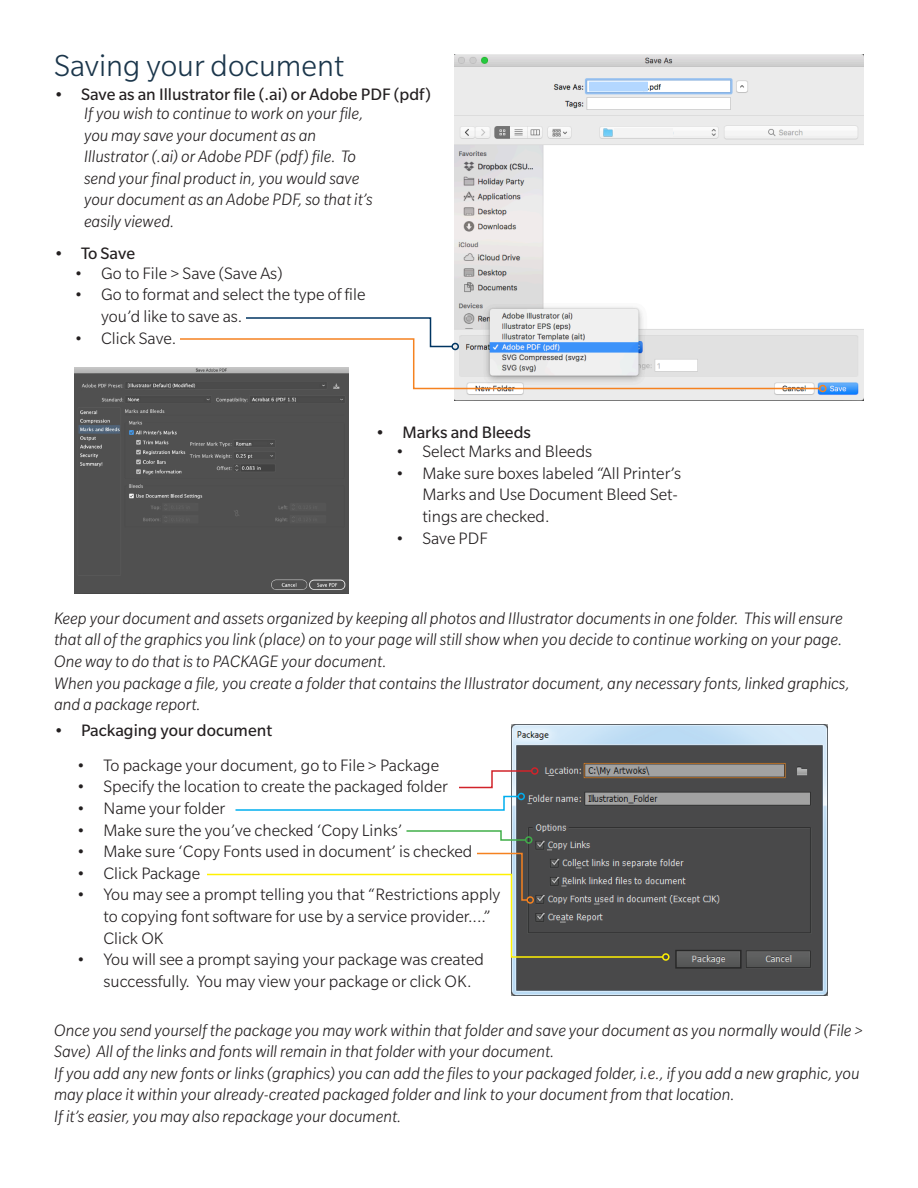
<style>
.page{position:relative;width:918px;height:1188px;background:#fff}
.page>*{position:absolute;margin:0;border:0;box-sizing:border-box;transform-origin:0 0}
.t1{font:300 33px "Slate Pro";color:#1b364b}
.t2{font:italic 300 18px/21.6px "Slate Pro";color:#231f20}
.t3{font:300 18px/21.6px "Slate Pro";color:#231f20}
.t4{font:18px "Slate Pro";color:#231f20}
</style>
<div class="page">
<img style="left:512px;top:724px;width:316px;height:271px">
<svg style="left:459px;top:770px;width:74px;height:19px"></svg>
<div style="left:531px;top:767px;width:7px;height:8px;border:2px solid #d1232a;border-radius:50%"></div>
<svg style="left:235px;top:795px;width:285px;height:17px"></svg>
<div style="left:518px;top:793px;width:7px;height:7px;border:2px solid #00aeef;border-radius:50%"></div>
<svg style="left:406px;top:830px;width:121px;height:12px"></svg>
<div style="left:525px;top:836px;width:7px;height:8px;border:2px solid #40ae49;border-radius:50%"></div>
<svg style="left:207px;top:852px;width:457px;height:106px"></svg>
<div style="left:662px;top:953px;width:8px;height:8px;border:2px solid #fff101;border-radius:50%"></div>
<img style="left:454px;top:54px;width:410px;height:347px">
<svg style="left:180px;top:316px;width:641px;height:74px"></svg>
<div style="left:819px;top:385px;width:7px;height:7px;border:2px solid #f58220;border-radius:50%"></div>
<div style="left:589px;top:83px;width:58px;height:8px;background:#b3d7ff"></div>
<div style="left:614px;top:129px;width:58px;height:8px;background:#f4f4f4"></div>
<img style="left:74px;top:367px;width:274px;height:227px">
<p class="t1" style="left:54px;top:48px;width:291px">Saving your document</p>
<p class="t4" style="left:54px;top:84px;width:378px">• Save as an Illustrator file (.ai) or Adobe PDF (pdf)</p>
<p class="t2" style="left:84px;top:102px;width:290px">If you wish to continue to work on your file, you may save your document as an Illustrator (.ai) or Adobe PDF (pdf) file. To send your final product in, you would save your document as an Adobe PDF, so that it’s easily viewed.</p>
<p class="t4" style="left:54px;top:244px;width:83px">• To Save</p>
<p class="t3" style="left:74px;top:262px;width:210px">• Go to File &gt; Save (Save As)</p>
<p class="t3" style="left:101px;top:284px;width:266px;text-indent:-27px">• Go to format and select the type of file you’d like to save as.</p>
<p class="t3" style="left:74px;top:327px;width:104px">• Click Save.</p>
<p class="t4" style="left:375px;top:422px;width:157px">• Marks and Bleeds</p>
<p class="t3" style="left:395px;top:441px;width:198px">• Select Marks and Bleeds</p>
<p class="t3" style="left:422px;top:462px;width:260px;text-indent:-27px">• Make sure boxes labeled “All Printer’s<br>Marks and Use Document Bleed Set&shy;tings are checked.</p>
<p class="t3" style="left:395px;top:527px;width:94px">• Save PDF</p>
<p class="t2" style="left:54px;top:607px;width:790px;text-align:justify">Keep your document and assets organized by keeping all photos and Illustrator documents in one folder. This will ensure that all of the graphics you link (place) on to your page will still show when you decide to continue working on your page.<br>One way to do that is to PACKAGE your document.</p>
<p class="t2" style="left:54px;top:672px;width:797px">When you package a file, you create a folder that contains the Illustrator document, any necessary fonts, linked graphics, and a package report.</p>
<p class="t4" style="left:54px;top:721px;width:220px">• Packaging your document</p>
<p class="t3" style="left:76px;top:754px;width:364px">• To package your document, go to File &gt; Package</p>
<p class="t3" style="left:76px;top:776px;width:373px">• Specify the location to create the packaged folder</p>
<p class="t3" style="left:76px;top:797px;width:150px">• Name your folder</p>
<p class="t3" style="left:76px;top:819px;width:327px">• Make sure the you’ve checked ‘Copy Links’</p>
<p class="t3" style="left:76px;top:841px;width:398px">• Make sure ‘Copy Fonts used in document’ is checked</p>
<p class="t3" style="left:76px;top:862px;width:125px">• Click Package</p>
<p class="t3" style="left:104px;top:884px;width:398px;text-indent:-27px">• You may see a prompt telling you that “Restrictions apply to copying font software for use by a service provider....”<br>Click OK</p>
<p class="t3" style="left:104px;top:949px;width:382px;text-indent:-27px">• You will see a prompt saying your package was created successfully. You may view your package or click OK.</p>
<p class="t2" style="left:54px;top:1019px;width:810px">Once you send yourself the package you may work within that folder and save your document as you normally would (File &gt;<br>Save) All of the links and fonts will remain in that folder with your document.</p>
<p class="t2" style="left:54px;top:1062px;width:807px">If you add any new fonts or links (graphics) you can add the files to your packaged folder, i.e., if you add a new graphic, you may place it within your already-created packaged folder and link to your document from that location.</p>
<p class="t2" style="left:54px;top:1105px;width:349px">If it’s easier, you may also repackage your document.</p>
</div>
